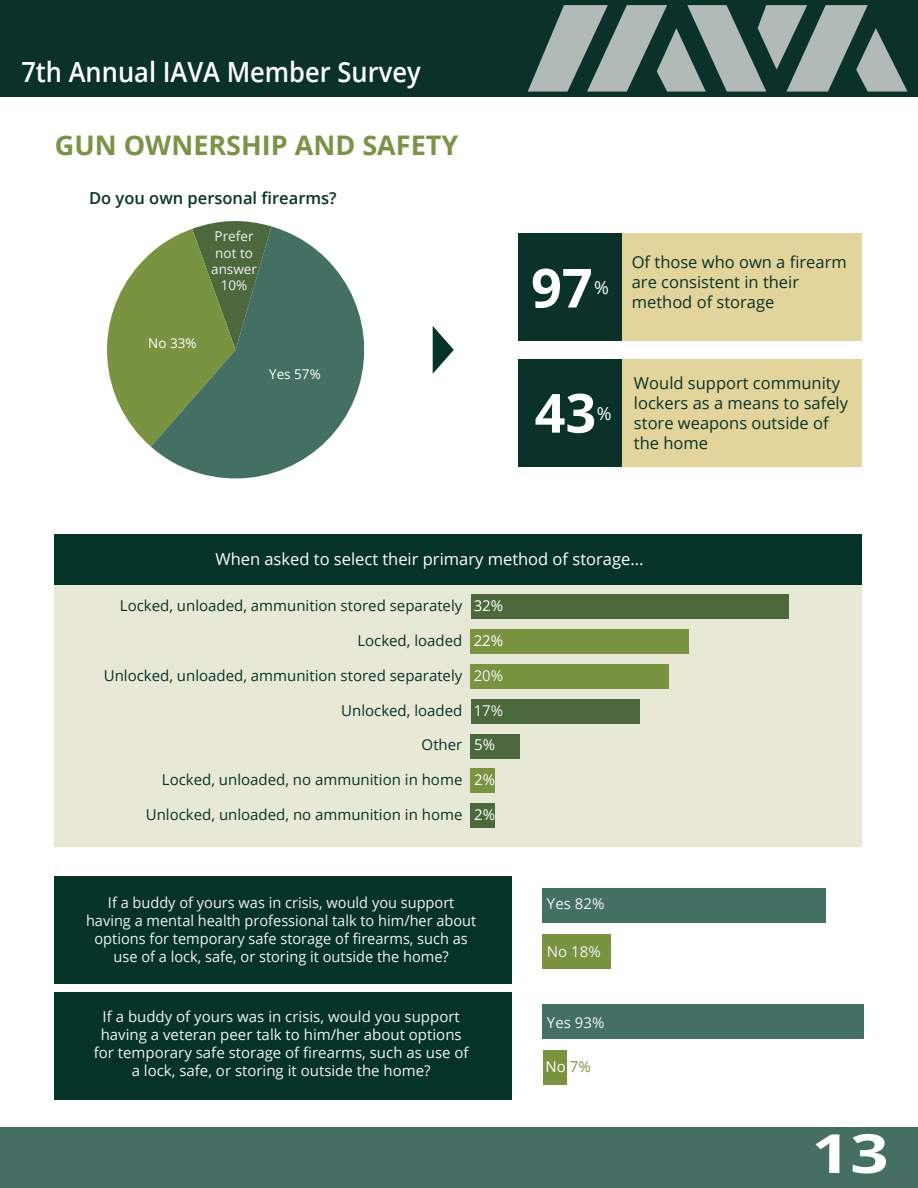
<style>
.page{position:relative;width:918px;height:1188px;background:#fff}
.page>*{position:absolute;margin:0;border:0;box-sizing:border-box;transform-origin:0 0}
.t1{font:700 54px "Open Sans";color:#fff}
.t2{font:700 54px "Open Sans";color:#fff;scale:1.25 1}
.t3{font:600 27.75px "Open Sans";color:#fff;scale:.92 1}
.t4{font:700 27px "Open Sans";color:#7a9346}
.t5{font:18px "Open Sans";color:#fff}
.t6{font:16.5px/19.8px "Open Sans";color:#0a3228}
.t7{font:16.5px "Open Sans";color:#fff}
.t8{font:600 16.5px "Open Sans";color:#0a3228}
.t9{font:15px/18px "Open Sans";color:#f2f2f3;text-align:center}
.t10{font:15px "Open Sans";color:#063328}
.t11{font:15px "Open Sans";color:#fff}
.t12{font:13.5px/16.2px "Open Sans";color:#f2f2f3;text-align:center}
.t13{font:13.5px "Open Sans";color:#fff}
.s1{color:#fff}
.s2{color:#f2f2f3}
.s3{color:#799340}
</style>
<div class="page">
<div style="left:0;top:1127px;width:918px;height:61px;background:#456f62"></div>
<div style="left:0;top:0;width:918px;height:96px;background:#0a3228"></div>
<svg style="left:528px;top:5px;width:380px;height:87px"></svg>
<div style="left:518px;top:233px;width:344px;height:107px;background:#e2d49b"></div>
<div style="left:518px;top:233px;width:104px;height:107px;background:#0a3228"></div>
<div style="left:518px;top:359px;width:344px;height:107px;background:#e2d49b"></div>
<div style="left:518px;top:359px;width:104px;height:107px;background:#0a3228"></div>
<svg style="left:433px;top:326px;width:21px;height:48px"></svg>
<svg style="left:107px;top:221px;width:163px;height:226px"></svg>
<svg style="left:151px;top:226px;width:214px;height:253px;background:#6c8c6f"></svg>
<div style="left:54px;top:584px;width:808px;height:263px;background:#e8e8d7"></div>
<div style="left:471px;top:768px;width:24px;height:25px;background:#799340"></div>
<div style="left:54px;top:534px;width:808px;height:50px;background:#063328"></div>
<div style="left:471px;top:734px;width:49px;height:24px;background:#4b693c"></div>
<div style="left:471px;top:699px;width:169px;height:25px;background:#4b693c"></div>
<div style="left:471px;top:629px;width:218px;height:25px;background:#799340"></div>
<div style="left:471px;top:594px;width:318px;height:25px;background:#4b693c"></div>
<div style="left:471px;top:803px;width:24px;height:25px;background:#4b693c"></div>
<div style="left:471px;top:664px;width:198px;height:25px;background:#799340"></div>
<div style="left:54px;top:876px;width:458px;height:108px;background:#063328"></div>
<div style="left:54px;top:992px;width:458px;height:108px;background:#063328"></div>
<div style="left:543px;top:888px;width:283px;height:35px;background:#437062"></div>
<div style="left:543px;top:934px;width:68px;height:35px;background:#799340"></div>
<div style="left:543px;top:1004px;width:321px;height:35px;background:#437062"></div>
<div style="left:543px;top:1050px;width:24px;height:34px;background:#799340"></div>
<h2 class="t3" style="left:21px;top:53px;width:170px">7th Annual IAVA</h2>
<h2 class="t3" style="left:227px;top:53px;width:212px">Member Survey</h2>
<h3 class="t4" style="left:55px;top:126px;width:21px">GUN</h3>
<h3 class="t4" style="left:124px;top:126px;width:41px">OWNERSHI</h3>
<h3 class="t4" style="left:271px;top:126px;width:156px">P AN D SAFETY</h3>
<p class="t8" style="left:89px;top:187px;width:249px">Do you own personal firearms?</p>
<p class="t12" style="left:211px;top:228px;width:47px">Prefer not to answer<br>10%</p>
<p class="t13" style="left:148px;top:334px;width:50px">No 33%</p>
<p class="t13" style="left:269px;top:365px;width:53px">Yes 57%</p>
<h1 class="t1" style="left:531px;top:250px;width:63px">97</h1>
<p class="t5" style="left:594px;top:275px;width:16px">%</p>
<p class="t6" style="left:632px;top:252px;width:216px">Of those who own a firearm are consistent in their method of storage</p>
<h1 class="t1" style="left:535px;top:375px;width:63px">43</h1>
<p class="t5" style="left:597px;top:401px;width:16px">%</p>
<p class="t6" style="left:634px;top:373px;width:216px">Would support community lockers as a means to safely store weapons outside of the home</p>
<p class="t7" style="left:215px;top:547px;width:430px">When asked to select their primary method of storage...</p>
<p class="t10" style="left:120px;top:595px;width:385px">Locked, unloaded, ammunition stored separately <span class="s1">32%</span></p>
<p class="t10" style="left:357px;top:630px;width:147px">Locked, loaded <span class="s1">22%</span></p>
<p class="t10" style="left:104px;top:665px;width:401px">Unlocked, unloaded, ammunition stored separately <span class="s2">20%</span></p>
<p class="t10" style="left:341px;top:700px;width:163px">Unlocked, loaded <span class="s2">17%</span></p>
<p class="t10" style="left:422px;top:735px;width:75px">Other <span class="s1">5%</span></p>
<p class="t10" style="left:162px;top:770px;width:335px">Locked, unloaded, no ammunition in home <span class="s1">2%</span></p>
<p class="t10" style="left:146px;top:804px;width:351px">Unlocked, unloaded, no ammunition in home <span class="s1">2%</span></p>
<p class="t9" style="left:86px;top:893px;width:392px">If a buddy of yours was in crisis, would you support having a mental health professional talk to him/her about options for temporary safe storage of firearms, such as use of a lock, safe, or storing it outside the home?</p>
<p class="t9" style="left:94px;top:1007px;width:376px">If a buddy of yours was in crisis, would you support having a veteran peer talk to him/her about options for temporary safe storage of firearms, such as use of a lock, safe, or storing it outside the home?</p>
<p class="t9" style="left:547px;top:895px;width:59px">Yes 82%</p>
<p class="t9" style="left:547px;top:942px;width:55px">No 18%</p>
<p class="t9" style="left:547px;top:1013px;width:59px">Yes 93%</p>
<p class="t11" style="left:546px;top:1057px;width:47px">No <span class="s3">7%</span></p>
<h1 class="t2" style="left:812px;top:1115px;width:63px">13</h1>
</div>
